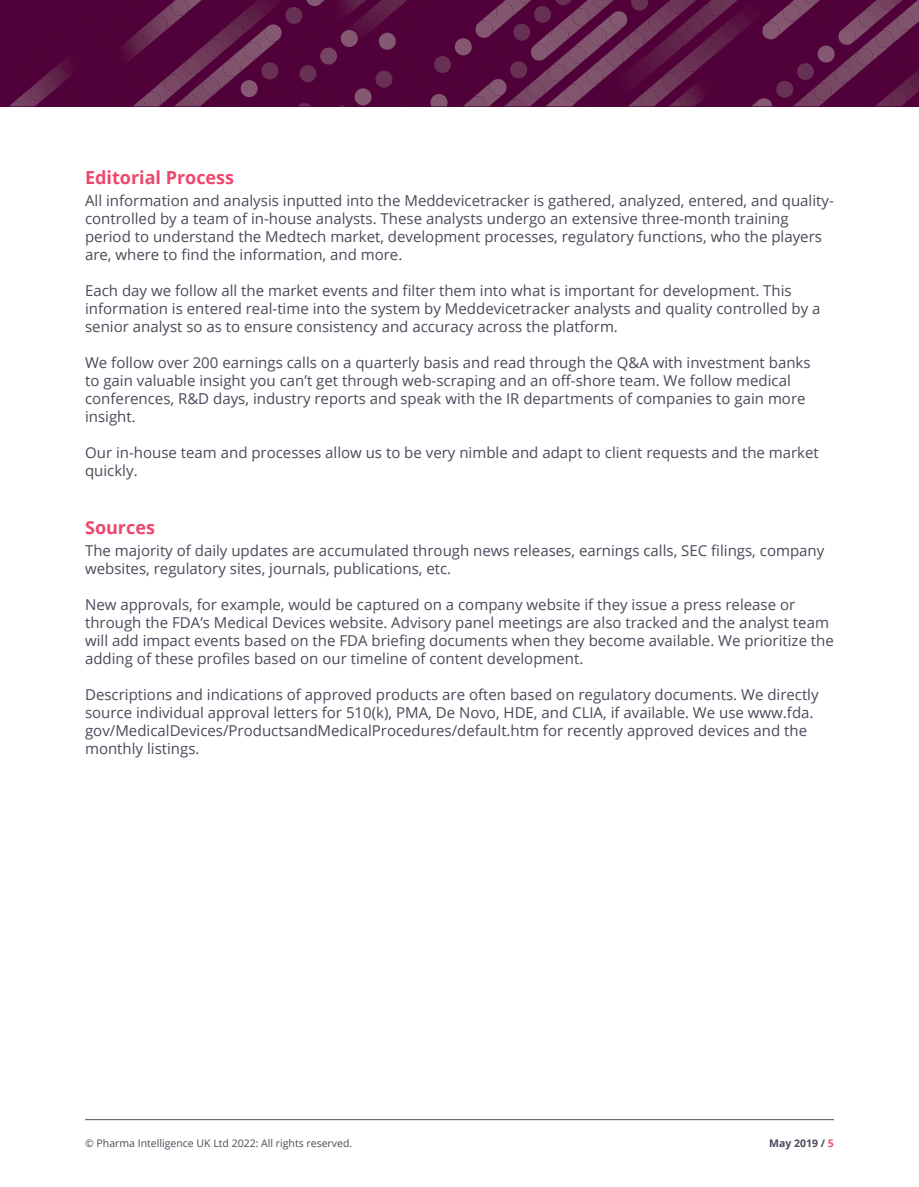
<style>
.page{position:relative;width:919px;height:1187px;background:#fff}
.page>*{position:absolute;margin:0;border:0;box-sizing:border-box;transform-origin:0 0}
.t1{font:700 18px "Open Sans";color:#ef466d}
.t2{font:15px/18px "Open Sans";color:#484a59}
.t3{font:10.5px "Open Sans";color:#484a59}
.t4{font:700 10.5px "Open Sans";color:#484a59}
.s1{color:#f04e74}
</style>
<div class="page">
<div style="left:11px;top:0;width:122px;height:106px;background:#500139"></div>
<img style="left:9px;top:52px;width:79px;height:54px">
<img style="left:10px;top:101px;width:15px;height:5px">
<img style="left:30px;top:84px;width:17px;height:17px">
<img style="left:50px;top:66px;width:18px;height:17px">
<img style="left:71px;top:49px;width:17px;height:17px">
<img style="left:113px;top:0;width:20px;height:66px">
<img style="left:109px;top:51px;width:17px;height:17px">
<img style="left:130px;top:34px;width:3px;height:17px">
<img style="left:133px;top:0;width:51px;height:106px">
<img style="left:144px;top:92px;width:17px;height:14px">
<img style="left:164px;top:74px;width:18px;height:18px">
<svg style="left:184px;top:0;width:161px;height:107px;background:#5b1444"></svg>
<img style="left:910px;top:0;width:8px;height:69px">
<img style="left:910px;top:13px;width:4px;height:17px">
<img style="left:324px;top:23px;width:30px;height:42px">
<img style="left:320px;top:48px;width:17px;height:17px">
<img style="left:340px;top:30px;width:14px;height:17px">
<img style="left:323px;top:0;width:31px;height:23px">
<img style="left:323px;top:10px;width:18px;height:16px">
<img style="left:344px;top:0;width:10px;height:9px">
<svg style="left:354px;top:0;width:556px;height:106px;background:#5a1444"></svg>
<img style="left:504px;top:12px;width:119px;height:94px">
<img style="left:507px;top:99px;width:16px;height:7px">
<img style="left:527px;top:82px;width:18px;height:17px">
<img style="left:548px;top:64px;width:17px;height:17px">
<img style="left:568px;top:58px;width:18px;height:5px">
<img style="left:613px;top:11px;width:14px;height:17px">
<img style="left:463px;top:82px;width:44px;height:24px">
<img style="left:468px;top:96px;width:18px;height:10px">
<img style="left:489px;top:79px;width:18px;height:17px">
<img style="left:874px;top:69px;width:44px;height:37px">
<img style="left:890px;top:89px;width:17px;height:17px">
<img style="left:911px;top:71px;width:7px;height:17px">
<img style="left:530px;top:0;width:83px;height:58px">
<img style="left:530px;top:44px;width:18px;height:17px">
<img style="left:551px;top:26px;width:17px;height:17px">
<img style="left:572px;top:8px;width:17px;height:17px">
<img style="left:593px;top:0;width:17px;height:8px">
<hr style="left:85px;top:1119px;width:748px;height:1px;background:#484a59">
<p class="t1" style="left:85px;top:165px;width:151px">Editorial Process</p>
<p class="t2" style="left:85px;top:191px;width:750px">All information and analysis inputted into the Meddevicetracker is gathered, analyzed, entered, and quality&shy;controlled by a team of in-house analysts. These analysts undergo an extensive three-month training period to understand the Medtech market, development processes, regulatory functions, who the players are, where to find the information, and more.</p>
<p class="t2" style="left:85px;top:281px;width:736px">Each day we follow all the market events and filter them into what is important for development. This information is entered real-time into the system by Meddevicetracker analysts and quality controlled by a senior analyst so as to ensure consistency and accuracy across the platform.</p>
<p class="t2" style="left:85px;top:353px;width:727px">We follow over 200 earnings calls on a quarterly basis and read through the Q&amp;A with investment banks to gain valuable insight you can’t get through web-scraping and an off-shore team. We follow medical conferences, R&amp;D days, industry reports and speak with the IR departments of companies to gain more insight.</p>
<p class="t2" style="left:85px;top:443px;width:735px">Our in-house team and processes allow us to be very nimble and adapt to client requests and the market quickly.</p>
<p class="t1" style="left:85px;top:514px;width:71px">Sources</p>
<p class="t2" style="left:85px;top:541px;width:740px">The majority of daily updates are accumulated through news releases, earnings calls, SEC filings, company websites, regulatory sites, journals, publications, etc.</p>
<p class="t2" style="left:85px;top:595px;width:750px">New approvals, for example, would be captured on a company website if they issue a press release or through the FDA’s Medical Devices website. Advisory panel meetings are also tracked and the analyst team will add impact events based on the FDA briefing documents when they become available. We prioritize the adding of these profiles based on our timeline of content development.</p>
<p class="t2" style="left:85px;top:685px;width:735px">Descriptions and indications of approved products are often based on regulatory documents. We directly source individual approval letters for 510(k), PMA, De Novo, HDE, and CLIA, if available. We use www.fda. gov/MedicalDevices/ProductsandMedicalProcedures/default.htm for recently approved devices and the monthly listings.</p>
<p class="t3" style="left:85px;top:1136px;width:269px">© Pharma Intelligence UK Ltd 2022: All rights reserved.</p>
<p class="t4" style="left:769px;top:1135px;width:66px">May 2019 / <span class="s1">5</span></p>
</div>
